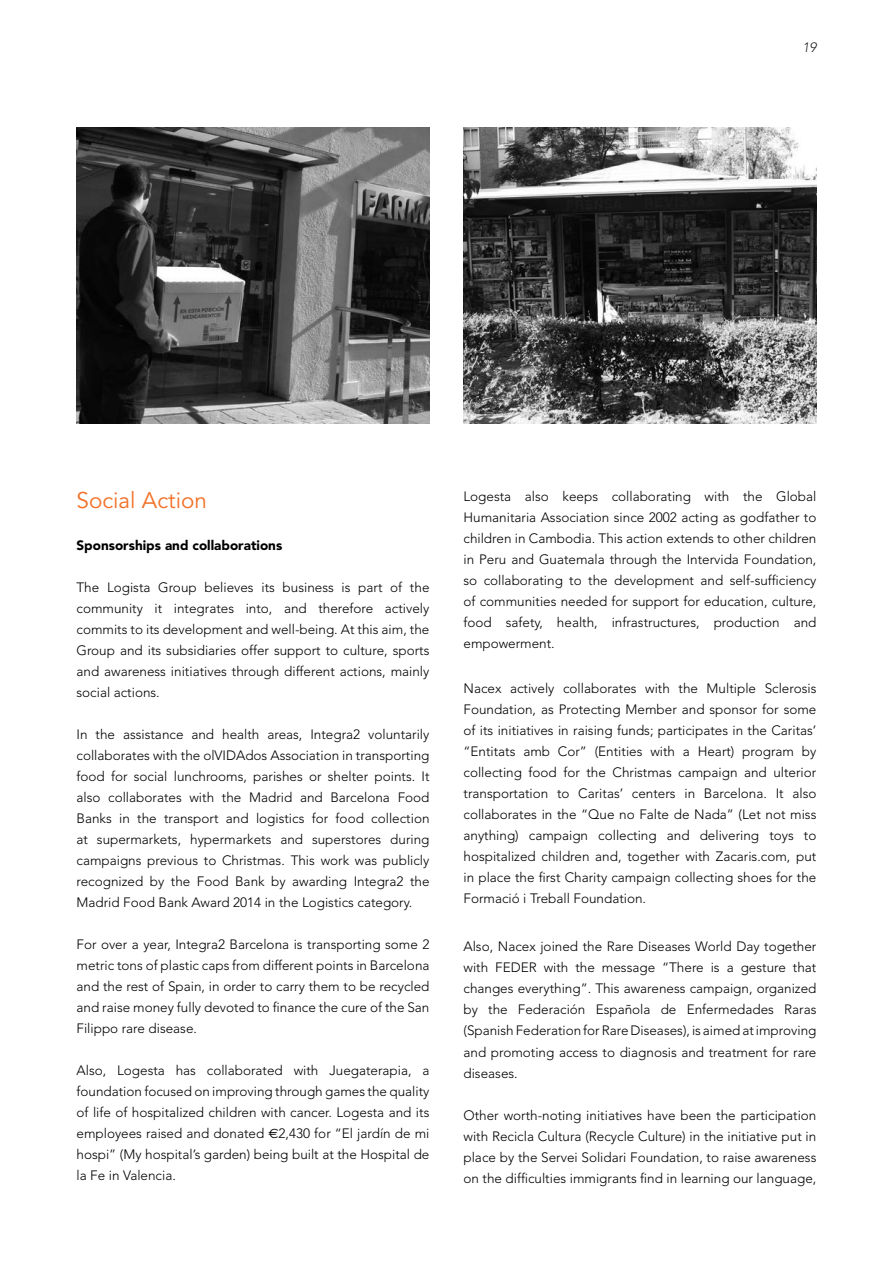
<style>
.page{position:relative;width:893px;height:1263px;background:#fff}
.page>*{position:absolute;margin:0;border:0;box-sizing:border-box;transform-origin:0 0}
.Heading_1{font:22.5px "Avenir";color:#f37026}
.t1{font:300 13.5px/21px "Avenir";color:#000;text-align:justify}
.Heading_1-2{font:900 13.5px "Avenir";color:#000}
.t2{font:italic 300 13.5px "Avenir";color:#231f20}
.s1{font-family:"Euro Sans";font-weight:400}
</style>
<div class="page">
<img style="left:77px;top:128px;width:352px;height:295px">
<img style="left:463px;top:128px;width:353px;height:295px">
<p class="t2" style="left:802px;top:39px;width:16px">19</p>
<p class="Heading_1" style="left:77px;top:488px;width:132px">Social Action</p>
<p class="Heading_1-2" style="left:77px;top:537px;width:207px">Sponsorships and collaborations</p>
<p class="t1" style="left:77px;top:577px;width:354px">The Logista Group believes its business is part of the community it integrates into, and therefore actively commits to its development and well-being. At this aim, the Group and its subsidiaries offer support to culture, sports and awareness initiatives through different actions, mainly social actions.</p>
<p class="t1" style="left:77px;top:724px;width:354px">In the assistance and health areas, Integra2 voluntarily collaborates with the olVIDAdos Association in transporting food for social lunchrooms, parishes or shelter points. It also collaborates with the Madrid and Barcelona Food Banks in the transport and logistics for food collection at supermarkets, hypermarkets and superstores during campaigns previous to Christmas. This work was publicly recognized by the Food Bank by awarding Integra2 the Madrid Food Bank Award 2014 in the Logistics category.</p>
<p class="t1" style="left:77px;top:934px;width:354px">For over a year, Integra2 Barcelona is transporting some 2 metric tons of plastic caps from different points in Barcelona and the rest of Spain, in order to carry them to be recycled and raise money fully devoted to finance the cure of the San Filippo rare disease.</p>
<p class="t1" style="left:77px;top:1060px;width:354px">Also, Logesta has collaborated with Juegaterapia, a foundation focused on improving through games the quality of life of hospitalized children with cancer. Logesta and its employees raised and donated <span class="s1">€</span>2,430 for “El jardín de mi hospi” (My hospital’s garden) being built at the Hospital de la Fe in Valencia.</p>
<p class="t1" style="left:463px;top:486px;width:354px">Logesta also keeps collaborating with the Global Humanitaria Association since 2002 acting as godfather to children in Cambodia. This action extends to other children in Peru and Guatemala through the Intervida Foundation, so collaborating to the development and self-sufficiency of communities needed for support for education, culture, food safety, health, infrastructures, production and empowerment.</p>
<p class="t1" style="left:463px;top:678px;width:354px">Nacex actively collaborates with the Multiple Sclerosis Foundation, as Protecting Member and sponsor for some of its initiatives in raising funds; participates in the Caritas’ “Entitats amb Cor” (Entities with a Heart) program by collecting food for the Christmas campaign and ulterior transportation to Caritas’ centers in Barcelona. It also collaborates in the “Que no Falte de Nada” (Let not miss anything) campaign collecting and delivering toys to hospitalized children and, together with Zacaris.com, put in place the first Charity campaign collecting shoes for the Formació i Treball Foundation.</p>
<p class="t1" style="left:463px;top:936px;width:354px">Also, Nacex joined the Rare Diseases World Day together with FEDER with the message “There is a gesture that changes everything”. This awareness campaign, organized by the Federación Española de Enfermedades Raras (Spanish Federation for Rare Diseases), is aimed at improving and promoting access to diagnosis and treatment for rare diseases.</p>
<p class="t1" style="left:463px;top:1104px;width:354px">Other worth-noting initiatives have been the participation with Recicla Cultura (Recycle Culture) in the initiative put in place by the Servei Solidari Foundation, to raise awareness on the difficulties immigrants find in learning our language,</p>
</div>
